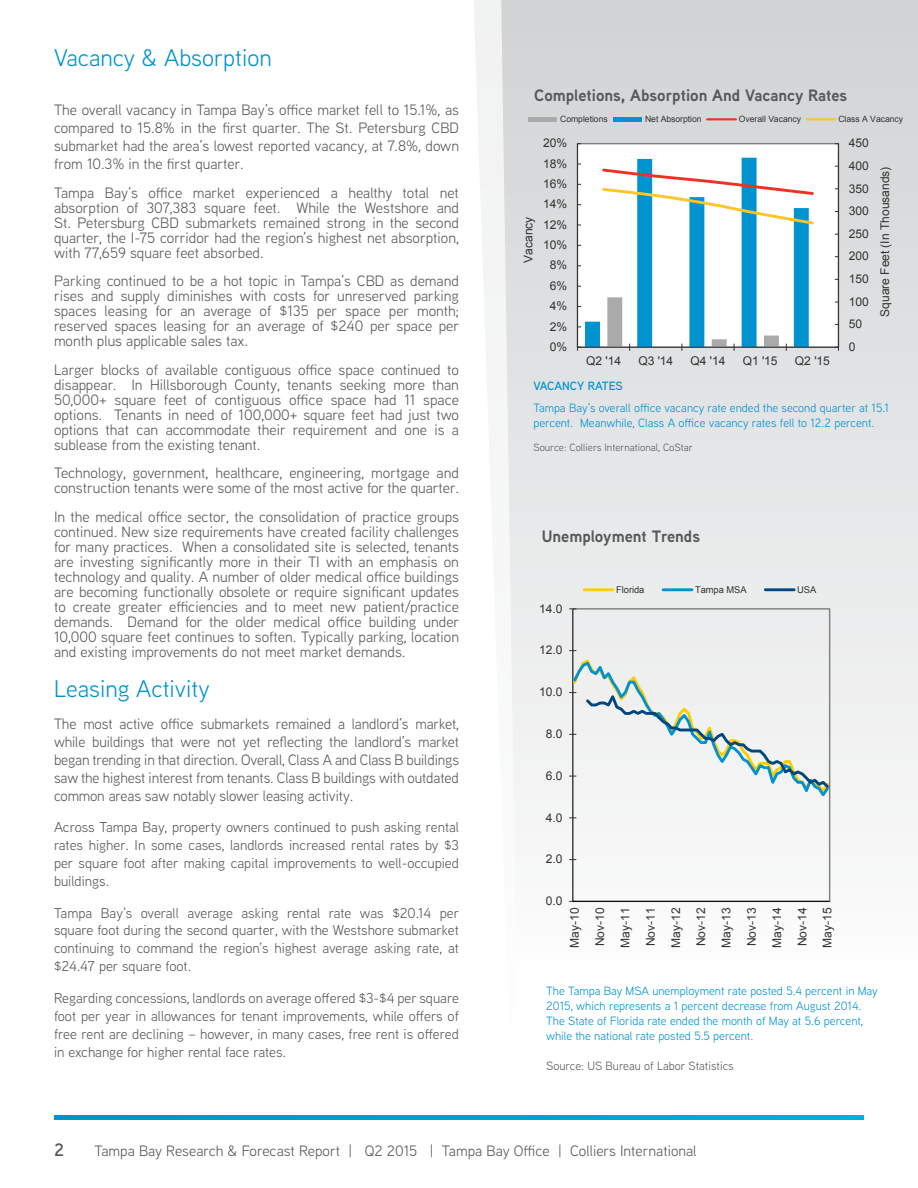
<style>
.page{position:relative;width:918px;height:1188px;background:#fff}
.page>*{position:absolute;margin:0;border:0;box-sizing:border-box;transform-origin:0 0}
.t1{font:24px "Aaux Next";color:#0093d0}
.t2{font:600 18px "Aaux Next";color:#58595b}
.t3{font:700 16.5px "Aaux Next";color:#58595b}
.t4{font:15px/15px "Aaux Next";color:#58595b;text-align:justify}
.t5{font:14.25px/18px "Aaux Next";color:#58595b;text-align:justify}
.t6{font:12px/15px "Aaux Next";color:#0093d0}
.t7{font:12px/25.2px "Arial";letter-spacing:-.005em;color:#333;text-align:justify}
.t8{font:12px "Aaux Next";color:#58595b}
.t9{font:600 12px "Aaux Next";color:#0093d0}
.t10{font:10.5px "Aaux Next";color:#58595b}
.t11{font:9.3px "Arial";color:#333}
.t12{font:8.7px "Arial";letter-spacing:-.005em;color:#333}
</style>
<div class="page">
<svg style="left:54px;top:1116px;width:810px;height:3px;background:#009edd"></svg>
<svg style="left:474px;top:0;width:27px;height:330px"></svg>
<svg style="left:501px;top:0;width:417px;height:903px"></svg>
<div style="left:577px;top:143px;width:262px;height:205px;background:#fff;border:1px solid #808080"></div>
<hr style="left:577px;top:144px;width:1px;height:203px;background:#333">
<hr style="left:838px;top:144px;width:1px;height:203px;background:#333">
<hr style="left:577px;top:347px;width:261px;height:1px;background:#333">
<svg style="left:835px;top:344px;width:4px;height:7px"></svg>
<svg style="left:577px;top:158px;width:239px;height:193px"></svg>
<div style="left:528px;top:117px;width:29px;height:5px;background:#aaa"></div>
<div style="left:613px;top:117px;width:29px;height:5px;background:#0093d0"></div>
<hr style="left:707px;top:118px;width:29px;height:2px;background:#ee3124">
<hr style="left:807px;top:118px;width:28px;height:2px;background:#ffc425">
<hr style="left:573px;top:609px;width:1px;height:292px;background:#333">
<hr style="left:573px;top:901px;width:257px;height:1px;background:#000">
<svg style="left:569px;top:657px;width:262px;height:143px"></svg>
<hr style="left:584px;top:588px;width:29px;height:3px;background:#fc0">
<hr style="left:663px;top:588px;width:29px;height:3px;background:#0093d0">
<hr style="left:765px;top:588px;width:29px;height:3px;background:#00467f">
<h1 class="t1" style="left:54px;top:41px;width:219px">Vacancy &amp; Absorption</h1>
<p class="t4" style="left:54px;top:100px;width:407px;line-height:18px">The overall vacancy in Tampa Bay’s office market fell to 15.1%, as compared to 15.8% in the first quarter. The St. Petersburg CBD submarket had the area’s lowest reported vacancy, at 7.8%, down from 10.3% in the first quarter.</p>
<p class="t4" style="left:54px;top:184px;width:407px">Tampa Bay’s office market experienced a healthy total net absorption of 307,383 square feet. While the Westshore and St. Petersburg CBD submarkets remained strong in the second quarter, the I-75 corridor had the region’s highest net absorption, with 77,659 square feet absorbed.</p>
<p class="t4" style="left:54px;top:273px;width:407px">Parking continued to be a hot topic in Tampa’s CBD as demand rises and supply diminishes with costs for unreserved parking spaces leasing for an average of $135 per space per month; reserved spaces leasing for an average of $240 per space per month plus applicable sales tax.</p>
<p class="t4" style="left:54px;top:361px;width:407px">Larger blocks of available contiguous office space continued to disappear. In Hillsborough County, tenants seeking more than 50,000+ square feet of contiguous office space had 11 space options. Tenants in need of 100,000+ square feet had just two options that can accommodate their requirement and one is a sublease from the existing tenant.</p>
<p class="t4" style="left:54px;top:465px;width:407px">Technology, government, healthcare, engineering, mortgage and construction tenants were some of the most active for the quarter.</p>
<p class="t4" style="left:54px;top:508px;width:407px">In the medical office sector, the consolidation of practice groups continued. New size requirements have created facility challenges for many practices. When a consolidated site is selected, tenants are investing significantly more in their TI with an emphasis on technology and quality. A number of older medical office buildings are becoming functionally obsolete or require significant updates to create greater efficiencies and to meet new patient/practice demands. Demand for the older medical office building under 10,000 square feet continues to soften. Typically parking, location and existing improvements do not meet market demands.</p>
<h1 class="t1" style="left:54px;top:672px;width:157px">Leasing Activity</h1>
<p class="t4" style="left:54px;top:714px;width:407px;line-height:18px">The most active office submarkets remained a landlord’s market, while buildings that were not yet reflecting the landlord’s market began trending in that direction. Overall, Class A and Class B buildings saw the highest interest from tenants. Class B buildings with outdated common areas saw notably slower leasing activity.</p>
<p class="t5" style="left:54px;top:818px;width:407px">Across Tampa Bay, property owners continued to push asking rental rates higher. In some cases, landlords increased rental rates by $3 per square foot after making capital improvements to well-occupied buildings.</p>
<p class="t5" style="left:54px;top:903px;width:407px">Tampa Bay’s overall average asking rental rate was $20.14 per square foot during the second quarter, with the Westshore submarket continuing to command the region’s highest average asking rate, at $24.47 per square foot.</p>
<p class="t5" style="left:54px;top:989px;width:406px">Regarding concessions, landlords on average offered $3-$4 per square foot per year in allowances for tenant improvements, while offers of free rent are declining – however, in many cases, free rent is offered in exchange for higher rental face rates.</p>
<p class="t3" style="left:534px;top:84px;width:315px">Completions, Absorption And Vacancy Rates</p>
<p class="t12" style="left:560px;top:113px;width:49px">Completions</p>
<p class="t12" style="left:645px;top:113px;width:58px">Net Absorption</p>
<p class="t12" style="left:739px;top:113px;width:64px">Overall Vacancy</p>
<p class="t12" style="left:838px;top:113px;width:66px">Class A Vacancy</p>
<p class="t7" style="left:516px;top:263px;width:48px;rotate:-90deg">Vacancy</p>
<p class="t7" style="left:543px;top:131px;width:26px">20%</p>
<p class="t7" style="left:543px;top:151px;width:26px">18%</p>
<p class="t7" style="left:543px;top:171px;width:26px">16%</p>
<p class="t7" style="left:543px;top:192px;width:26px">14%</p>
<p class="t7" style="left:543px;top:212px;width:26px">12%</p>
<p class="t7" style="left:543px;top:232px;width:26px">10%</p>
<p class="t7" style="left:550px;top:253px;width:19px">8%</p>
<p class="t7" style="left:550px;top:273px;width:19px">6%</p>
<p class="t7" style="left:550px;top:294px;width:19px">4%</p>
<p class="t7" style="left:550px;top:314px;width:19px">2%</p>
<p class="t7" style="left:550px;top:334px;width:19px">0%</p>
<p class="t7" style="left:586px;top:349px;width:36px">Q2 '14</p>
<p class="t7" style="left:638px;top:349px;width:36px">Q3 '14</p>
<p class="t7" style="left:691px;top:349px;width:36px">Q4 '14</p>
<p class="t7" style="left:743px;top:349px;width:36px">Q1 '15</p>
<p class="t7" style="left:795px;top:349px;width:36px">Q2 '15</p>
<p class="t7" style="left:849px;top:131px;width:22px">450</p>
<p class="t7" style="left:849px;top:153px;width:22px">400</p>
<p class="t7" style="left:849px;top:176px;width:22px">350</p>
<p class="t7" style="left:849px;top:199px;width:22px">300</p>
<p class="t7" style="left:849px;top:221px;width:22px">250</p>
<p class="t7" style="left:849px;top:244px;width:22px">200</p>
<p class="t7" style="left:849px;top:266px;width:22px">150</p>
<p class="t7" style="left:849px;top:289px;width:22px">100</p>
<p class="t7" style="left:849px;top:312px;width:15px">50</p>
<p class="t7" style="left:849px;top:334px;width:8px">0</p>
<p class="t7" style="left:873px;top:317px;width:152px;rotate:-90deg">Square Feet (In Thousands)</p>
<p class="t9" style="left:533px;top:378px;width:91px">VACANCY RATES</p>
<p class="t6" style="left:533px;top:400px;width:357px">Tampa Bay’s overall office vacancy rate ended the second quarter at 15.1 percent. Meanwhile, Class A office vacancy rates fell to 12.2 percent.</p>
<p class="t10" style="left:533px;top:440px;width:161px">Source: Colliers International, CoStar</p>
<p class="t3" style="left:542px;top:525px;width:160px">Unemployment Trends</p>
<p class="t7" style="left:539px;top:596px;width:25px">14.0</p>
<p class="t7" style="left:539px;top:638px;width:25px">12.0</p>
<p class="t7" style="left:539px;top:680px;width:25px">10.0</p>
<p class="t7" style="left:546px;top:721px;width:18px">8.0</p>
<p class="t11" style="left:616px;top:583px;width:30px">Florida</p>
<p class="t11" style="left:695px;top:583px;width:53px">Tampa MSA</p>
<p class="t11" style="left:797px;top:583px;width:21px">USA</p>
<p class="t7" style="left:546px;top:763px;width:18px">6.0</p>
<p class="t7" style="left:546px;top:805px;width:18px">4.0</p>
<p class="t7" style="left:546px;top:847px;width:18px">2.0</p>
<p class="t7" style="left:546px;top:888px;width:18px">0.0</p>
<p class="t7" style="left:562px;top:948px;width:42px;rotate:-90deg">May-10<br>Nov-10<br>May-11<br>Nov-11<br>May-12<br>Nov-12<br>May-13<br>Nov-13<br>May-14<br>Nov-14<br>May-15</p>
<p class="t6" style="left:546px;top:983px;width:333px">The Tampa Bay MSA unemployment rate posted 5.4 percent in May 2015, which represents a 1 percent decrease from August 2014.<br>The State of Florida rate ended the month of May at 5.6 percent, while the national rate posted 5.5 percent.</p>
<p class="t8" style="left:546px;top:1058px;width:189px">Source: US Bureau of Labor Statistics</p>
<p class="t2" style="left:54px;top:1137px;width:11px">2</p>
<p class="t4" style="left:94px;top:1142px;width:604px">Tampa Bay Research &amp; Forecast Report | Q2 2015 | Tampa Bay Office | Colliers International</p>
</div>
